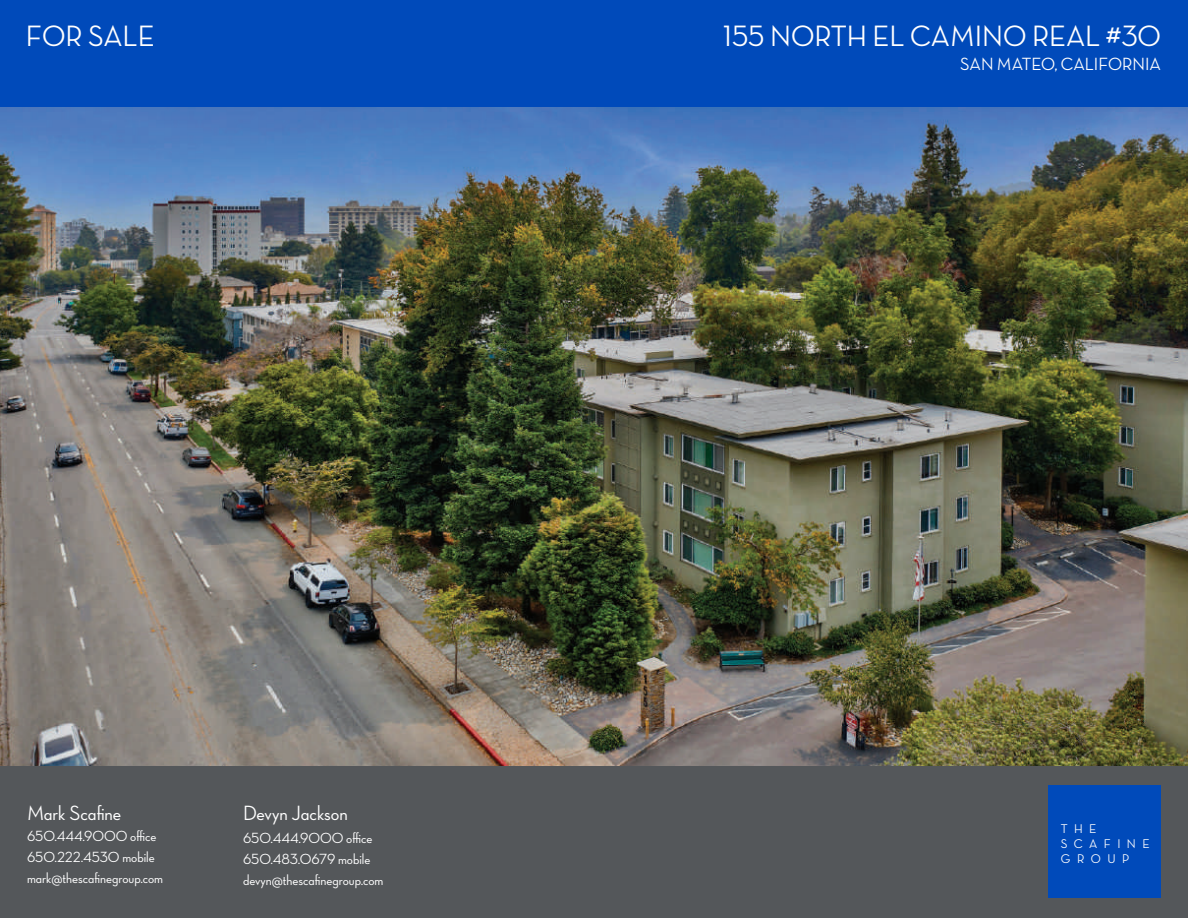
<style>
.page{position:relative;width:1188px;height:918px;background:#fff}
.page>*{position:absolute;margin:0;border:0;box-sizing:border-box;transform-origin:0 0}
.t1{font:30px "Neutra Disp Medium Alt";color:#fff}
.t2{font:21px "Neutra Disp Medium Alt";color:#fff}
.t3{font:18px "Neutra Disp Medium Alt";color:#fff}
.t4{font:15px/21px "Neutra Disp Medium Alt";color:#fff}
.t5{font:12.9px/15.5px "Neutra Disp Medium Alt";letter-spacing:.5em;color:#fff}
.s1{font-size:36px}
</style>
<div class="page">
<img style="left:0;top:107px;width:1188px;height:659px">
<div style="left:0;top:0;width:1188px;height:107px;background:#004aba"></div>
<div style="left:0;top:766px;width:1188px;height:152px;background:#54575a"></div>
<div style="left:1049px;top:786px;width:112px;height:112px;background:#004aba"></div>
<h1 class="t1" style="left:26px;top:20px;width:130px">FOR SALE</h1>
<h1 class="t1" style="left:723px;top:20px;width:439px">155 NORTH EL CAMINO REAL <span class="s1">#</span>30</h1>
<p class="t3" style="left:960px;top:54px;width:202px">SAN MATEO, CALIFORNIA</p>
<h2 class="t2" style="left:27px;top:802px;width:96px">Mark Scafine</h2>
<p class="t4" style="left:27px;top:826px;width:138px">650.444.9000 office<br>650.222.4530 mobile mark@thescafinegroup.com</p>
<p class="t4" style="left:243px;top:828px;width:142px">650.444.9000 office<br>650.483.0679 mobile devyn@thescafinegroup.com</p>
<h2 class="t2" style="left:243px;top:802px;width:106px">Devyn Jackson</h2>
<p class="t5" style="left:1061px;top:821px;width:90px">THE<br>SCAFINE<br>GROUP</p>
</div>
